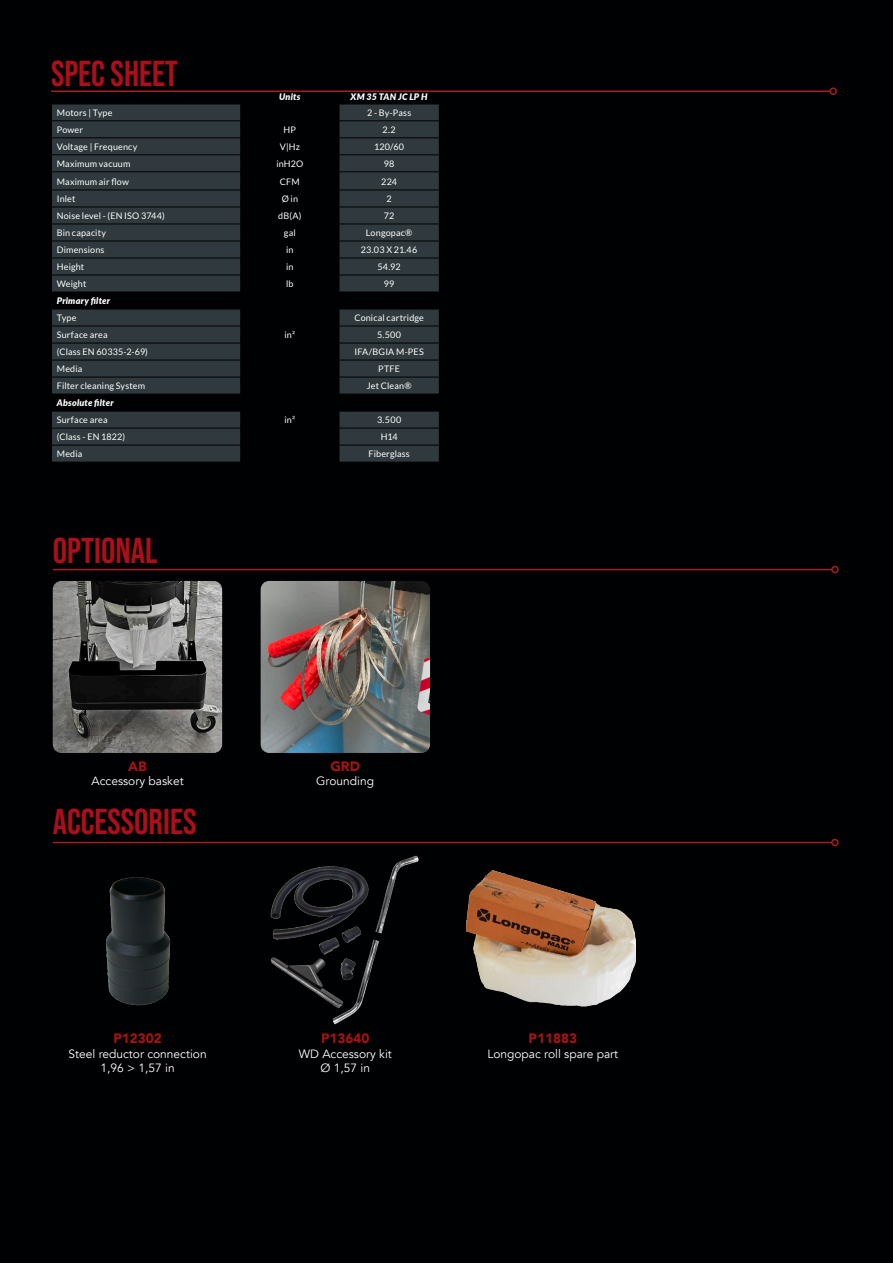
<style>
.page{position:relative;width:893px;height:1263px;background:#000103}
.page>*{position:absolute;margin:0;border:0;box-sizing:border-box;transform-origin:0 0}
.t1{font:700 36px "Bebas Neue Pro";color:#ab0f1b}
.t2{font:900 13.5px "Avenir";color:#a91314}
.t3{font:12px "Avenir";color:#fff}
.t4{font:9px "Lato";letter-spacing:.015em;color:#fff}
.t5{font:italic 900 9px "Lato";letter-spacing:.02em;color:#fff}
</style>
<div class="page">
<svg style="left:52px;top:104px;width:387px;height:358px;fill:#30393d"></svg>
<hr style="left:52px;top:120px;width:188px;height:1px;background:#000103">
<hr style="left:240px;top:120px;width:99px;height:1px;background:#000103">
<hr style="left:339px;top:120px;width:100px;height:1px;background:#000103">
<hr style="left:52px;top:137px;width:188px;height:1px;background:#000103">
<hr style="left:240px;top:137px;width:99px;height:1px;background:#000103">
<hr style="left:339px;top:137px;width:100px;height:1px;background:#000103">
<hr style="left:52px;top:154px;width:188px;height:1px;background:#000103">
<hr style="left:240px;top:154px;width:99px;height:1px;background:#000103">
<hr style="left:339px;top:154px;width:100px;height:1px;background:#000103">
<hr style="left:52px;top:171px;width:188px;height:1px;background:#000103">
<hr style="left:240px;top:171px;width:99px;height:1px;background:#000103">
<hr style="left:339px;top:171px;width:100px;height:1px;background:#000103">
<hr style="left:52px;top:190px;width:188px;height:1px;background:#000103">
<hr style="left:240px;top:190px;width:99px;height:1px;background:#000103">
<hr style="left:339px;top:190px;width:100px;height:1px;background:#000103">
<hr style="left:52px;top:207px;width:188px;height:1px;background:#000103">
<hr style="left:240px;top:207px;width:99px;height:1px;background:#000103">
<hr style="left:339px;top:207px;width:100px;height:1px;background:#000103">
<hr style="left:52px;top:224px;width:188px;height:1px;background:#000103">
<hr style="left:240px;top:224px;width:99px;height:1px;background:#000103">
<hr style="left:339px;top:224px;width:100px;height:1px;background:#000103">
<hr style="left:52px;top:241px;width:188px;height:1px;background:#000103">
<hr style="left:240px;top:241px;width:99px;height:1px;background:#000103">
<hr style="left:339px;top:241px;width:100px;height:1px;background:#000103">
<hr style="left:52px;top:258px;width:188px;height:1px;background:#000103">
<hr style="left:240px;top:258px;width:99px;height:1px;background:#000103">
<hr style="left:339px;top:258px;width:100px;height:1px;background:#000103">
<hr style="left:52px;top:309px;width:188px;height:1px;background:#000103">
<hr style="left:240px;top:309px;width:99px;height:1px;background:#000103">
<hr style="left:339px;top:309px;width:100px;height:1px;background:#000103">
<hr style="left:52px;top:326px;width:188px;height:1px;background:#000103">
<hr style="left:240px;top:326px;width:99px;height:1px;background:#000103">
<hr style="left:339px;top:326px;width:100px;height:1px;background:#000103">
<hr style="left:52px;top:275px;width:188px;height:1px;background:#000103">
<hr style="left:240px;top:275px;width:99px;height:1px;background:#000103">
<hr style="left:339px;top:275px;width:100px;height:1px;background:#000103">
<hr style="left:52px;top:292px;width:188px;height:1px;background:#000103">
<hr style="left:240px;top:292px;width:99px;height:1px;background:#000103">
<hr style="left:339px;top:292px;width:100px;height:1px;background:#000103">
<hr style="left:52px;top:343px;width:188px;height:1px;background:#000103">
<hr style="left:240px;top:343px;width:99px;height:1px;background:#000103">
<hr style="left:339px;top:343px;width:100px;height:1px;background:#000103">
<hr style="left:52px;top:377px;width:188px;height:1px;background:#000103">
<hr style="left:240px;top:377px;width:99px;height:1px;background:#000103">
<hr style="left:339px;top:377px;width:100px;height:1px;background:#000103">
<hr style="left:52px;top:394px;width:188px;height:1px;background:#000103">
<hr style="left:240px;top:394px;width:99px;height:1px;background:#000103">
<hr style="left:339px;top:394px;width:100px;height:1px;background:#000103">
<hr style="left:52px;top:360px;width:188px;height:1px;background:#000103">
<hr style="left:240px;top:360px;width:99px;height:1px;background:#000103">
<hr style="left:339px;top:360px;width:100px;height:1px;background:#000103">
<hr style="left:52px;top:428px;width:188px;height:1px;background:#000103">
<hr style="left:240px;top:428px;width:99px;height:1px;background:#000103">
<hr style="left:339px;top:428px;width:100px;height:1px;background:#000103">
<hr style="left:52px;top:445px;width:188px;height:1px;background:#000103">
<hr style="left:240px;top:445px;width:99px;height:1px;background:#000103">
<hr style="left:339px;top:445px;width:100px;height:1px;background:#000103">
<hr style="left:52px;top:411px;width:188px;height:1px;background:#000103">
<hr style="left:240px;top:411px;width:99px;height:1px;background:#000103">
<hr style="left:339px;top:411px;width:100px;height:1px;background:#000103">
<img style="left:53px;top:581px;width:169px;height:172px">
<img style="left:261px;top:581px;width:169px;height:172px">
<hr style="left:51px;top:90px;width:779px;height:2px;background:#a91d21">
<div style="left:829px;top:87px;width:8px;height:8px;border:2px solid #a91d21;border-radius:50%"></div>
<hr style="left:53px;top:569px;width:779px;height:1px;background:#a91d21">
<div style="left:831px;top:566px;width:8px;height:7px;border:2px solid #a91d21;border-radius:50%"></div>
<img style="left:106px;top:877px;width:65px;height:129px">
<img style="left:270px;top:855px;width:148px;height:169px">
<img style="left:466px;top:870px;width:170px;height:137px">
<hr style="left:53px;top:842px;width:779px;height:1px;background:#a91d21">
<div style="left:831px;top:839px;width:8px;height:7px;border:2px solid #a91d21;border-radius:50%"></div>
<p class="t1" style="left:51px;top:53px;width:129px">SPEC SHEET</p>
<p class="t5" style="left:279px;top:90px;width:23px">Units</p>
<p class="t5" style="left:351px;top:90px;width:79px">XM 35 TAN JC LP H</p>
<p class="t4" style="left:57px;top:108px;width:57px">Motors | Type</p>
<p class="t4" style="left:367px;top:108px;width:46px">2 - By-Pass</p>
<p class="t4" style="left:57px;top:125px;width:28px">Power</p>
<p class="t4" style="left:284px;top:125px;width:14px">HP</p>
<p class="t4" style="left:383px;top:125px;width:15px">2.2</p>
<p class="t4" style="left:57px;top:142px;width:82px">Voltage | Frequency</p>
<p class="t4" style="left:280px;top:142px;width:22px">V|Hz</p>
<p class="t4" style="left:374px;top:142px;width:32px">120/60</p>
<p class="t4" style="left:57px;top:159px;width:75px">Maximum vacuum</p>
<p class="t4" style="left:276px;top:159px;width:29px">inH2O</p>
<p class="t4" style="left:384px;top:159px;width:12px">98</p>
<p class="t4" style="left:57px;top:176px;width:74px">Maximum air flow</p>
<p class="t4" style="left:280px;top:176px;width:21px">CFM</p>
<p class="t4" style="left:381px;top:176px;width:17px">224</p>
<p class="t4" style="left:57px;top:194px;width:20px">Inlet</p>
<p class="t4" style="left:282px;top:194px;width:18px">Ø in</p>
<p class="t4" style="left:387px;top:194px;width:7px">2</p>
<p class="t4" style="left:57px;top:211px;width:110px">Noise level - (EN ISO 3744)</p>
<p class="t4" style="left:278px;top:211px;width:25px">dB(A)</p>
<p class="t4" style="left:384px;top:211px;width:12px">72</p>
<p class="t4" style="left:57px;top:228px;width:51px">Bin capacity</p>
<p class="t4" style="left:284px;top:228px;width:13px">gal</p>
<p class="t4" style="left:366px;top:228px;width:48px">Longopac®</p>
<p class="t4" style="left:57px;top:245px;width:49px">Dimensions</p>
<p class="t4" style="left:286px;top:245px;width:9px">in</p>
<p class="t4" style="left:361px;top:245px;width:58px">23.03 X 21.46</p>
<p class="t4" style="left:57px;top:262px;width:29px">Height</p>
<p class="t4" style="left:286px;top:262px;width:9px">in</p>
<p class="t4" style="left:377px;top:262px;width:25px">54.92</p>
<p class="t4" style="left:57px;top:279px;width:31px">Weight</p>
<p class="t4" style="left:286px;top:279px;width:9px">lb</p>
<p class="t4" style="left:384px;top:279px;width:12px">99</p>
<p class="t5" style="left:57px;top:294px;width:55px">Primary filter</p>
<p class="t4" style="left:57px;top:313px;width:21px">Type</p>
<p class="t4" style="left:354px;top:313px;width:71px">Conical cartridge</p>
<p class="t4" style="left:57px;top:330px;width:52px">Surface area</p>
<p class="t4" style="left:285px;top:330px;width:12px">in²</p>
<p class="t4" style="left:377px;top:330px;width:26px">5.500</p>
<p class="t4" style="left:57px;top:347px;width:93px">(Class EN 60335-2-69)</p>
<p class="t4" style="left:354px;top:347px;width:71px">IFA/BGIA M-PES</p>
<p class="t4" style="left:57px;top:364px;width:27px">Media</p>
<p class="t4" style="left:378px;top:364px;width:23px">PTFE</p>
<p class="t4" style="left:57px;top:381px;width:90px">Filter cleaning System</p>
<p class="t4" style="left:367px;top:381px;width:46px">Jet Clean®</p>
<p class="t5" style="left:57px;top:396px;width:58px">Absolute filter</p>
<p class="t4" style="left:57px;top:415px;width:52px">Surface area</p>
<p class="t4" style="left:285px;top:415px;width:12px">in²</p>
<p class="t4" style="left:377px;top:415px;width:26px">3.500</p>
<p class="t4" style="left:57px;top:432px;width:70px">(Class - EN 1822)</p>
<p class="t4" style="left:381px;top:432px;width:18px">H14</p>
<p class="t4" style="left:57px;top:449px;width:27px">Media</p>
<p class="t4" style="left:368px;top:449px;width:43px">Fiberglass</p>
<p class="t1" style="left:53px;top:530px;width:106px">OPTIONAL</p>
<p class="t2" style="left:128px;top:754px;width:20px">AB</p>
<p class="t3" style="left:92px;top:774px;width:94px">Accessory basket</p>
<p class="t1" style="left:53px;top:801px;width:145px">ACCESSORIES</p>
<p class="t2" style="left:330px;top:754px;width:31px">GRD</p>
<p class="t3" style="left:316px;top:774px;width:59px">Grounding</p>
<p class="t2" style="left:113px;top:1027px;width:50px">P12302</p>
<p class="t3" style="left:69px;top:1046px;width:140px">Steel reductor connection</p>
<p class="t3" style="left:100px;top:1061px;width:76px">1,96 &gt; 1,57 in</p>
<p class="t2" style="left:321px;top:1027px;width:50px">P13640</p>
<p class="t3" style="left:299px;top:1046px;width:95px">WD Accessory kit</p>
<p class="t3" style="left:321px;top:1061px;width:51px">Ø 1,57 in</p>
<p class="t2" style="left:529px;top:1027px;width:50px">P11883</p>
<p class="t3" style="left:487px;top:1046px;width:132px">Longopac roll spare part</p>
</div>
